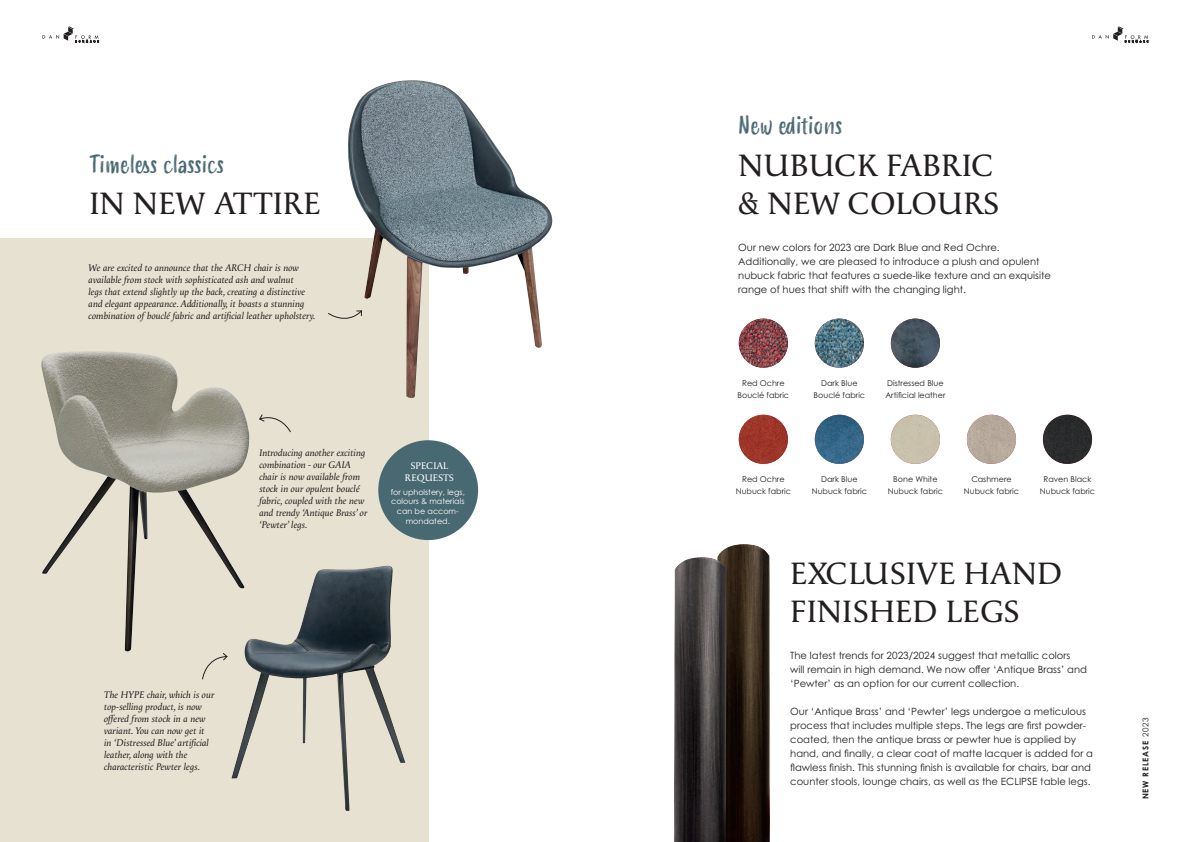
<style>
.page{position:relative;width:1191px;height:842px;background:#fff}
.page>*{position:absolute;margin:0;border:0;box-sizing:border-box;transform-origin:0 0}
.t1{font:32px/38.4px "Apolline Std";color:#231f20}
.t2{font:24px "Smoothy";color:#486872}
.t3{font:10px/14px "Century Gothic Pro";color:#231f20}
.t4{font:italic 10px/12px "Apolline Std";color:#231f20}
.t5{font:9.9px/11.9px "Apolline Std";color:#fff;text-align:center}
.t6{font:8px/12px "Century Gothic Pro";color:#231f20;text-align:center}
.t7{font:8px/9.6px "Century Gothic Pro";color:#fff;text-align:center}
.t8{font:700 8px "Century Gothic Pro";letter-spacing:.1em;color:#231f20}
.s1{font-weight:400}
</style>
<div class="page">
<svg style="left:43px;top:26px;width:56px;height:16px"></svg>
<svg style="left:1092px;top:26px;width:56px;height:16px"></svg>
<div style="left:0;top:238px;width:428px;height:604px;background:#e7e1d1"></div>
<img style="left:717px;top:544px;width:53px;height:298px">
<img style="left:673px;top:557px;width:53px;height:285px">
<img style="left:348px;top:80px;width:205px;height:318px">
<img style="left:41px;top:351px;width:208px;height:300px">
<img style="left:231px;top:565px;width:175px;height:246px">
<div style="left:378px;top:440px;width:100px;height:100px;background:#486872;border-radius:50%"></div>
<svg style="left:328px;top:310px;width:34px;height:16px"></svg>
<svg style="left:259px;top:414px;width:32px;height:18px"></svg>
<svg style="left:202px;top:653px;width:26px;height:26px"></svg>
<img style="left:739px;top:319px;width:49px;height:49px;border-radius:25px">
<img style="left:739px;top:415px;width:49px;height:49px;border-radius:25px">
<div style="left:891px;top:415px;width:49px;height:49px;background:#c8c1ab;border-radius:25px"></div>
<img style="left:815px;top:319px;width:49px;height:49px;border-radius:25px">
<img style="left:891px;top:319px;width:49px;height:49px;border-radius:25px">
<img style="left:815px;top:415px;width:49px;height:49px;border-radius:25px">
<img style="left:967px;top:415px;width:49px;height:49px;border-radius:25px">
<div style="left:1043px;top:415px;width:49px;height:49px;background:#2a2b2c;border-radius:25px"></div>
<p class="t2" style="left:89px;top:147px;width:136px">Timeless classics</p>
<p class="t1" style="left:89px;top:186px;width:233px">IN NEW ATTIRE</p>
<p class="t4" style="left:89px;top:262px;width:229px">We are excited to announce that the ARCH chair is now available from stock with sophisticated ash and walnut<br>legs that extend slightly up the back, creating a distinctive and elegant appearance. Additionally, it boasts a stunning combination of bouclé fabric and artificial leather upholstery.</p>
<p class="t4" style="left:259px;top:447px;width:110px">Introducing another exciting combination - our GAIA chair is now available from stock in our opulent bouclé fabric, coupled with the new and trendy ‘Antique Brass’ or ‘Pewter’ legs.</p>
<p class="t5" style="left:405px;top:461px;width:50px">SPECIAL<br>REQUESTS</p>
<p class="t7" style="left:391px;top:487px;width:76px">for upholstery, legs, colours &amp; materials can be accom&shy;mondated.</p>
<p class="t4" style="left:104px;top:689px;width:112px">The HYPE chair, which is our top-selling product, is now offered from stock in a new variant. You can now get it in ‘Distressed Blue’ artificial leather, along with the characteristic Pewter legs.</p>
<p class="t2" style="left:738px;top:108px;width:106px">New editions</p>
<p class="t1" style="left:738px;top:148px;width:263px">NUBUCK FABRIC &amp; NEW COLOURS</p>
<p class="t3" style="left:738px;top:240px;width:263px">Our new colors for 2023 are Dark Blue and Red Ochre.</p>
<p class="t3" style="left:738px;top:254px;width:314px">Additionally, we are pleased to introduce a plush and opulent nubuck fabric that features a suede-like texture and an exquisite range of hues that shift with the changing light.</p>
<p class="t6" style="left:737px;top:377px;width:53px">Red Ochre<br>Bouclé fabric</p>
<p class="t6" style="left:813px;top:377px;width:53px">Dark Blue<br>Bouclé fabric</p>
<p class="t6" style="left:885px;top:377px;width:62px;text-align:left">Distressed Blue<br>Artificial leather</p>
<p class="t6" style="left:736px;top:473px;width:57px">Red Ochre<br>Nubuck fabric</p>
<p class="t6" style="left:888px;top:473px;width:57px">Bone White<br>Nubuck fabric</p>
<p class="t6" style="left:812px;top:473px;width:57px">Dark Blue<br>Nubuck fabric</p>
<p class="t6" style="left:964px;top:473px;width:57px">Cashmere<br>Nubuck fabric</p>
<p class="t6" style="left:1040px;top:473px;width:57px">Raven Black<br>Nubuck fabric</p>
<p class="t1" style="left:790px;top:555px;width:273px">EXCLUSIVE HAND<br>FINISHED LEGS</p>
<p class="t3" style="left:790px;top:648px;width:298px">The latest trends for 2023/2024 suggest that metallic colors will remain in high demand. We now offer ‘Antique Brass’ and ‘Pewter’ as an option for our current collection.</p>
<p class="t3" style="left:790px;top:704px;width:304px">Our ‘Antique Brass’ and ‘Pewter’ legs undergoe a meticulous process that includes multiple steps. The legs are first powder&shy;coated, then the antique brass or pewter hue is applied by hand, and finally, a clear coat of matte lacquer is added for a flawless finish. This stunning finish is available for chairs, bar and counter stools, lounge chairs, as well as the ECLIPSE table legs.</p>
<p class="t8" style="left:1140px;top:799px;width:84px;rotate:-90deg">NEW RELEASE <span class="s1">2023</span></p>
</div>
